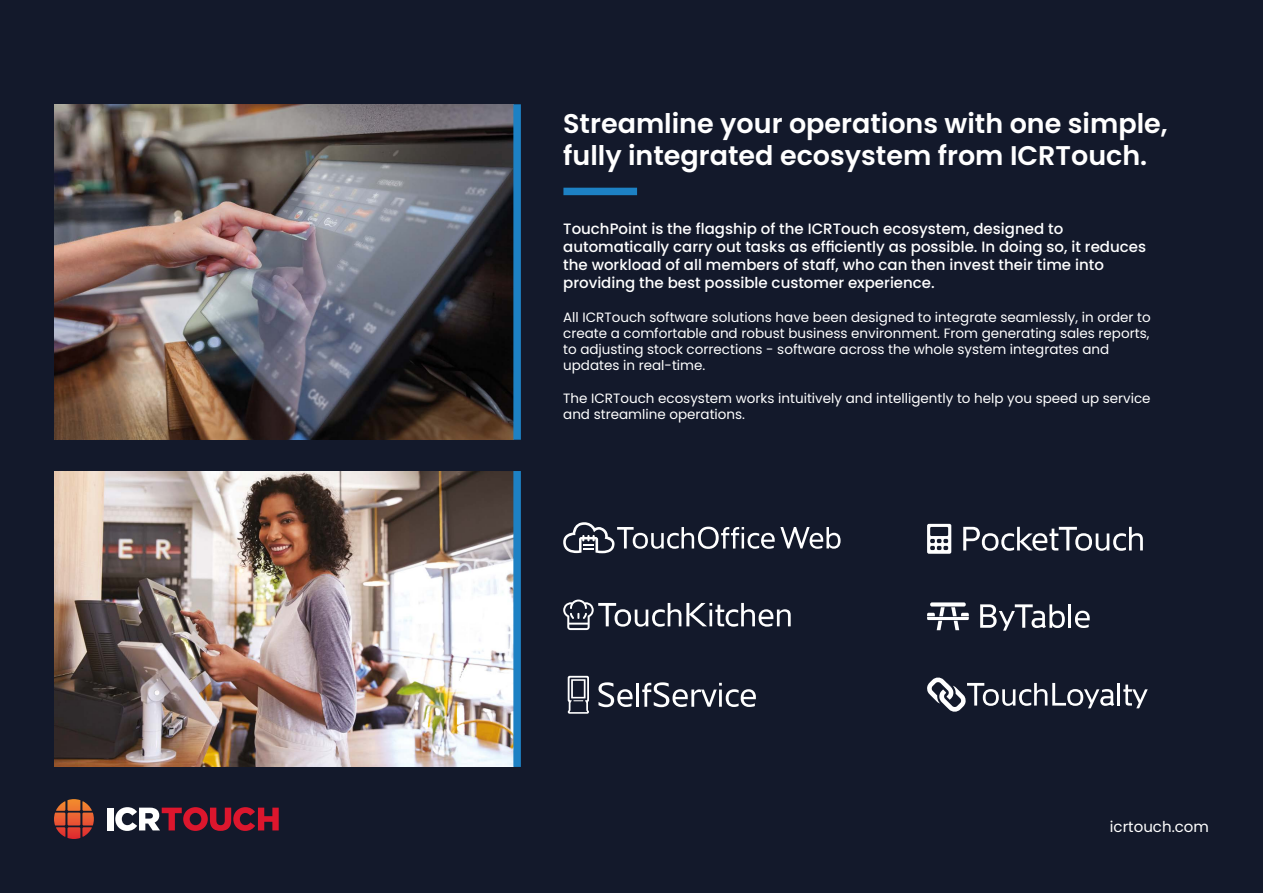
<style>
.page{position:relative;width:1263px;height:893px;background:#13192b}
.page>*{position:absolute;margin:0;border:0;box-sizing:border-box;transform-origin:0 0}
.t1{font:600 27px/32.4px "Poppins";color:#fff}
.t2{font:500 15px/18px "Poppins";color:#fff}
.t3{font:15px "Poppins";color:#fff}
.t4{font:13.5px/16.2px "Poppins";color:#fff}
</style>
<div class="page">
<div style="left:563px;top:188px;width:74px;height:7px;background:#1d81c4"></div>
<svg style="left:563px;top:522px;width:277px;height:31px"></svg>
<svg style="left:963px;top:527px;width:180px;height:24px"></svg>
<svg style="left:927px;top:524px;width:24px;height:30px"></svg>
<svg style="left:563px;top:600px;width:228px;height:30px"></svg>
<svg style="left:980px;top:604px;width:85px;height:27px"></svg>
<hr style="left:1068px;top:604px;width:3px;height:24px;background:#fff">
<svg style="left:1075px;top:611px;width:15px;height:17px"></svg>
<svg style="left:930px;top:602px;width:36px;height:4px"></svg>
<svg style="left:927px;top:607px;width:42px;height:23px"></svg>
<svg style="left:598px;top:682px;width:34px;height:25px"></svg>
<hr style="left:636px;top:683px;width:3px;height:24px;background:#fff">
<svg style="left:642px;top:682px;width:114px;height:25px"></svg>
<svg style="left:568px;top:676px;width:21px;height:38px"></svg>
<hr style="left:1117px;top:683px;width:3px;height:23px;background:#fff">
<svg style="left:1123px;top:685px;width:25px;height:23px"></svg>
<svg style="left:927px;top:677px;width:187px;height:35px"></svg>
<svg style="left:115px;top:807px;width:164px;height:24px"></svg>
<div style="left:107px;top:808px;width:6px;height:22px;background:#fff"></div>
<svg style="left:54px;top:799px;width:40px;height:40px"></svg>
<img style="left:54px;top:471px;width:459px;height:296px">
<div style="left:513px;top:471px;width:8px;height:296px;background:#1d81c4"></div>
<img style="left:54px;top:104px;width:459px;height:336px">
<div style="left:513px;top:104px;width:8px;height:336px;background:#1d81c4"></div>
<h1 class="t1" style="left:563px;top:107px;width:606px">Streamline your operations with one simple, fully integrated ecosystem from ICRTouch.</h1>
<p class="t2" style="left:563px;top:219px;width:584px">TouchPoint is the flagship of the ICRTouch ecosystem, designed to automatically carry out tasks as efficiently as possible. In doing so, it reduces the workload of all members of staff, who can then invest their time into providing the best possible customer experience.</p>
<p class="t4" style="left:563px;top:309px;width:589px">All ICRTouch software solutions have been designed to integrate seamlessly, in order to create a comfortable and robust business environment. From generating sales reports, to adjusting stock corrections - software across the whole system integrates and updates in real-time.</p>
<p class="t4" style="left:563px;top:390px;width:589px">The ICRTouch ecosystem works intuitively and intelligently to help you speed up service and streamline operations.</p>
<p class="t3" style="left:1110px;top:818px;width:101px">icrtouch.com</p>
</div>
